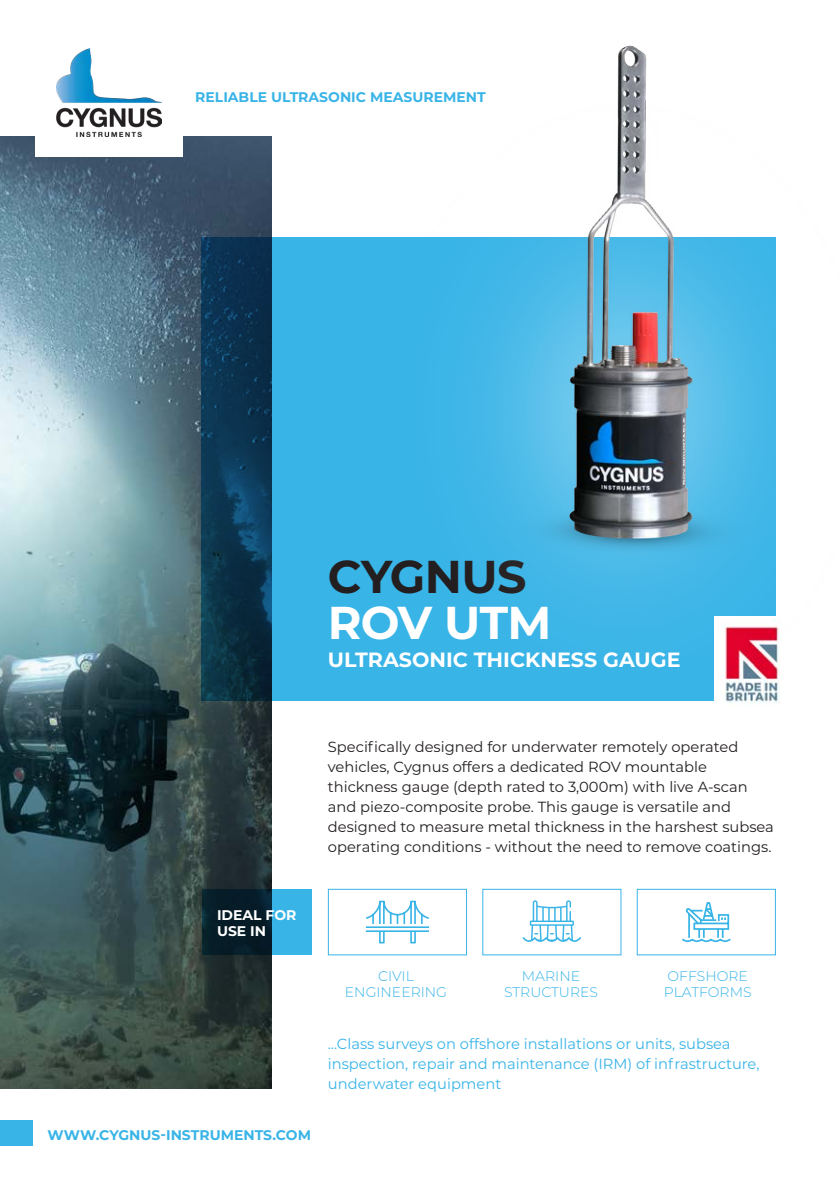
<style>
.page{position:relative;width:840px;height:1191px;background:#fff}
.page>*{position:absolute;margin:0;border:0;box-sizing:border-box;transform-origin:0 0}
.TEXT_regular{font:700 46px/45.6px "Montserrat";letter-spacing:-.015em;color:#231f20}
.Text_under_circles{font:700 20.6px "Montserrat";color:#fff}
.TEXT_regular-2{font:14.6px/20px "Montserrat";color:#231f20}
.TEXT_regular-3{font:14.6px/20px "Montserrat";color:#39b4e7}
.Text_under_circles-2{font:700 14px "Montserrat";color:#39b4e7}
.Text_under_circles-3{font:300 14px/16px "Montserrat";color:#39b4e7;text-align:center}
.Text_under_circles-4{font:700 14px/16px "Montserrat";color:#fff}
.s1{color:#fff}
</style>
<div class="page">
<div style="left:328px;top:888px;width:139px;height:67px;border:1px solid #39b4e7"></div>
<img style="left:0;top:136px;width:271px;height:953px">
<div style="left:35px;top:36px;width:148px;height:121px;background:#fff"></div>
<img style="left:57px;top:48px;width:104px;height:89px">
<div style="left:0;top:1120px;width:33px;height:25px;background:#39b4e7"></div>
<svg style="left:201px;top:238px;width:512px;height:462px;background:#2b8db9"></svg>
<img style="left:725px;top:661px;width:55px;height:43px">
<svg style="left:202px;top:889px;width:109px;height:66px;background:#18536c"></svg>
<div style="left:482px;top:888px;width:139px;height:67px;border:1px solid #39b4e7"></div>
<div style="left:636px;top:888px;width:139px;height:67px;border:1px solid #39b4e7"></div>
<svg style="left:522px;top:900px;width:59px;height:42px"></svg>
<svg style="left:682px;top:902px;width:49px;height:41px"></svg>
<svg style="left:365px;top:900px;width:64px;height:44px"></svg>
<img style="left:412px;top:45px;width:368px;height:616px">
<p class="Text_under_circles-2" style="left:195px;top:87px;width:292px">RELIABLE ULTRASONIC MEASUREMENT</p>
<p class="TEXT_regular" style="left:328px;top:552px;width:225px">CYGNUS<br><span class="s1">ROV UTM</span></p>
<p class="Text_under_circles" style="left:328px;top:645px;width:354px">ULTRASONIC THICKNESS GAUGE</p>
<p class="TEXT_regular-2" style="left:328px;top:736px;width:447px">Specifically designed for underwater remotely operated vehicles, Cygnus offers a dedicated ROV mountable thickness gauge (depth rated to 3,000m) with live A-scan and piezo-composite probe. This gauge is versatile and designed to measure metal thickness in the harshest subsea operating conditions - without the need to remove coatings.</p>
<p class="Text_under_circles-4" style="left:217px;top:906px;width:81px">IDEAL FOR<br>USE IN</p>
<p class="Text_under_circles-2" style="left:48px;top:1124px;width:265px">WWW.CYGNUS-INSTRUMENTS.COM</p>
<p class="Text_under_circles-3" style="left:345px;top:967px;width:104px">CIVIL<br>ENGINEERING</p>
<p class="Text_under_circles-3" style="left:503px;top:967px;width:95px">MARINE<br>STRUCTURES</p>
<p class="Text_under_circles-3" style="left:663px;top:967px;width:89px;text-align:left">OFFSHORE<br>PLATFORMS</p>
<p class="TEXT_regular-3" style="left:328px;top:1033px;width:433px">...Class surveys on offshore installations or units, subsea inspection, repair and maintenance (IRM) of infrastructure, underwater equipment</p>
</div>
